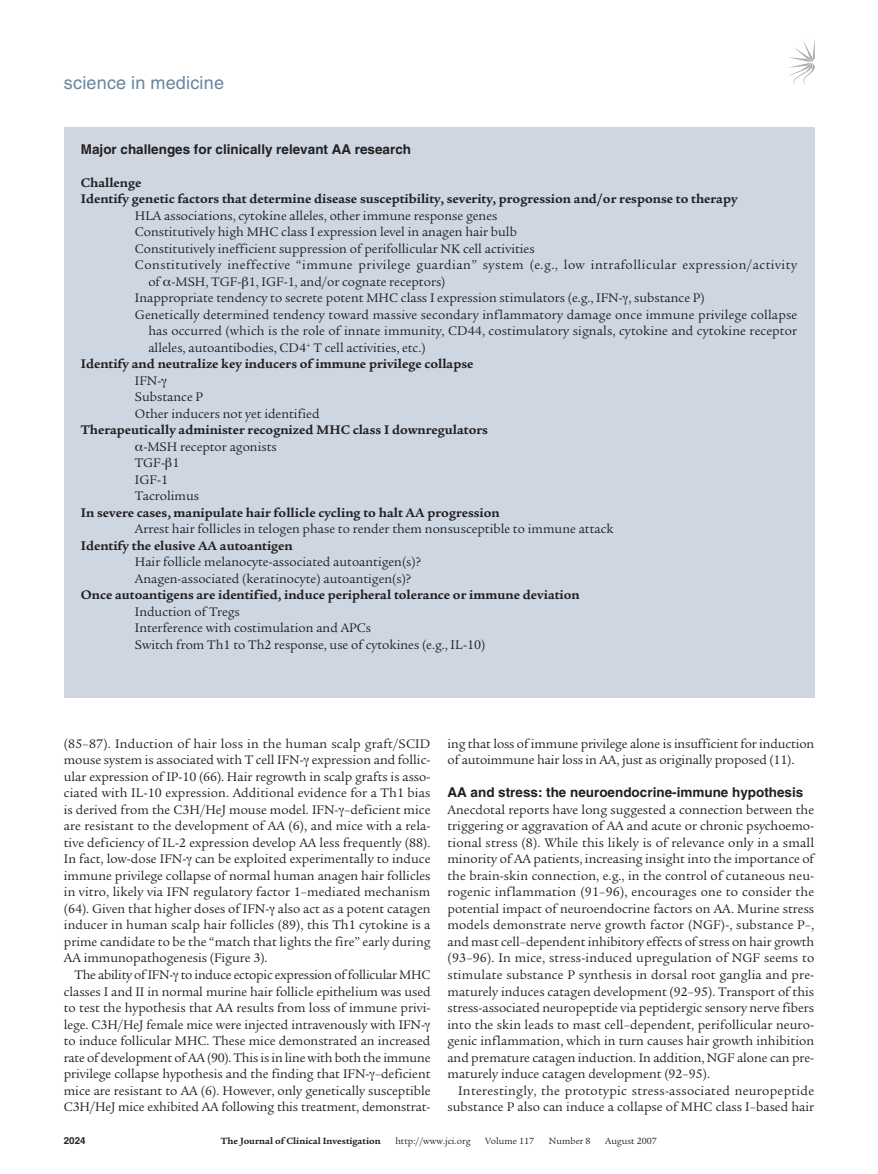
<style>
.page{position:relative;width:878px;height:1174px;background:#fff}
.page>*{position:absolute;margin:0;border:0;box-sizing:border-box;transform-origin:0 0}
.t1{font:18px "Helvetica LT Std";letter-spacing:.01em;color:#6686a1}
.t2{font:13.5px/16.5px "Legacy Serif Std";color:#231f20}
.t3{font:700 13.5px/16.5px "Legacy Serif Std";color:#231f20}
.t4{font:13.5px/16.5px "Legacy Serif Std";letter-spacing:.025em;color:#231f20;text-align:right}
.t5{font:13.5px "Legacy Serif Std";letter-spacing:.035em;color:#231f20}
.t6{font:700 13.5px "Helvetica LT Std";color:#231f20}
.t7{font:9.75px "Legacy Serif Std";color:#231f20}
.t8{font:700 9.75px "Legacy Serif Std";color:#231f20}
.t9{font:700 9.75px "Helvetica LT Std";color:#231f20}
</style>
<div class="page">
<svg style="left:788px;top:41px;width:26px;height:43px"></svg>
<div style="left:64px;top:126px;width:750px;height:571px;background:#ced6e2"></div>
<h1 class="t1" style="left:64px;top:72px;width:162px">science in medicine</h1>
<p class="t6" style="left:81px;top:141px;width:332px">Major challenges for clinically relevant AA research</p>
<p class="t3" style="left:81px;top:174px;width:658px">Challenge<br>Identify genetic factors that determine disease susceptibility, severity, progression and/or response to therapy</p>
<p class="t2" style="left:135px;top:207px;width:364px">HLA associations, cytokine alleles, other immune response genes</p>
<p class="t2" style="left:135px;top:224px;width:383px">Constitutively high MHC class I expression level in anagen hair bulb</p>
<p class="t2" style="left:135px;top:240px;width:401px">Constitutively inefficient suppression of perifollicular NK cell activities</p>
<p class="t5" style="left:135px;top:257px;width:663px">Constitutively ineffective “immune privilege guardian” system (e.g., low intrafollicular expression/activity</p>
<p class="t2" style="left:148px;top:273px;width:298px">of -MSH, TGF- 1, IGF-1, and/or cognate receptors)</p>
<p class="t2" style="left:135px;top:290px;width:571px">Inappropriate tendency to secrete potent MHC class I expression stimulators (e.g., IFN- , substance P)</p>
<p class="t2" style="left:135px;top:306px;width:663px">Genetically determined tendency toward massive secondary inflammatory damage once immune privilege collapse</p>
<p class="t2" style="left:148px;top:323px;width:650px">has occurred (which is the role of innate immunity, CD44, costimulatory signals, cytokine and cytokine receptor</p>
<p class="t2" style="left:148px;top:339px;width:279px">alleles, autoantibodies, CD4<sup>+</sup> T cell activities, etc.)</p>
<p class="t3" style="left:81px;top:356px;width:394px">Identify and neutralize key inducers of immune privilege collapse</p>
<p class="t2" style="left:135px;top:372px;width:186px">IFN-<br>Substance P<br>Other inducers not yet identified</p>
<p class="t3" style="left:81px;top:422px;width:408px">Therapeutically administer recognized MHC class I downregulators</p>
<p class="t2" style="left:135px;top:438px;width:143px;text-indent:9px">-MSH receptor agonists<br>TGF- 1<br>IGF-1<br>Tacrolimus</p>
<p class="t3" style="left:81px;top:504px;width:420px">In severe cases, manipulate hair follicle cycling to halt AA progression</p>
<p class="t2" style="left:135px;top:521px;width:480px">Arrest hair follicles in telogen phase to render them nonsusceptible to immune attack</p>
<p class="t3" style="left:81px;top:537px;width:213px">Identify the elusive AA autoantigen</p>
<p class="t2" style="left:135px;top:554px;width:288px">Hair follicle melanocyte-associated autoantigen(s)?<br>Anagen-associated (keratinocyte) autoantigen(s)?</p>
<p class="t3" style="left:81px;top:587px;width:500px">Once autoantigens are identified, induce peripheral tolerance or immune deviation</p>
<p class="t2" style="left:135px;top:603px;width:352px">Induction of Tregs<br>Interference with costimulation and APCs<br>Switch from Th1 to Th2 response, use of cytokines (e.g., IL-10)</p>
<p class="t2" style="left:64px;top:735px;width:368px;text-align:justify">(85–87). Induction of hair loss in the human scalp graft/SCID mouse system is associated with T cell IFN- expression and follic&shy;ular expression of IP-10 (66). Hair regrowth in scalp grafts is asso&shy;ciated with IL-10 expression. Additional evidence for a Th1 bias is derived from the C3H/HeJ mouse model. IFN- –deficient mice are resistant to the development of AA (6), and mice with a rela&shy;tive deficiency of IL-2 expression develop AA less frequently (88).<br>In fact, low-dose IFN- can be exploited experimentally to induce immune privilege collapse of normal human anagen hair follicles in vitro, likely via IFN regulatory factor 1–mediated mechanism (64). Given that higher doses of IFN- also act as a potent catagen inducer in human scalp hair follicles (89), this Th1 cytokine is a prime candidate to be the “match that lights the fire” early during AA immunopathogenesis (Figure 3).</p>
<p class="t2" style="left:64px;top:966px;width:368px;text-indent:11px">The ability ofIFN- to induce ectopic expression offollicular MHC classes I and II in normal murine hair follicle epithelium was used to test the hypothesis that AA results from loss of immune privi&shy;lege. C3H/HeJ female mice were injected intravenously with IFN&shy;to induce follicular MHC. These mice demonstrated an increased rate of development of AA (90). This is in line with both the immune privilege collapse hypothesis and the finding that IFN- –deficient mice are resistant to AA (6). However, only genetically susceptible C3H/HeJ mice exhibited AA following this treatment, demonstrat-</p>
<p class="t2" style="left:447px;top:735px;width:368px">ing that loss of immune privilege alone is insufficient for induction of autoimmune hair loss in AA, just as originally proposed (11).</p>
<p class="t6" style="left:447px;top:784px;width:357px">AA and stress: the neuroendocrine-immune hypothesis</p>
<p class="t2" style="left:447px;top:801px;width:368px;text-align:justify">Anecdotal reports have long suggested a connection between the triggering or aggravation of AA and acute or chronic psychoemo&shy;tional stress (8). While this likely is of relevance only in a small minority of AA patients, increasing insight into the importance of the brain-skin connection, e.g., in the control of cutaneous neu&shy;rogenic inflammation (91–96), encourages one to consider the potential impact of neuroendocrine factors on AA. Murine stress models demonstrate nerve growth factor (NGF)-, substance P–, and mast cell–dependent inhibitory effects of stress on hair growth (93–96). In mice, stress-induced upregulation of NGF seems to stimulate substance P synthesis in dorsal root ganglia and pre&shy;maturely induces catagen development (92–95). Transport of this stress-associated neuropeptide via peptidergic sensory nerve fibers into the skin leads to mast cell–dependent, perifollicular neuro&shy;genic inflammation, which in turn causes hair growth inhibition and premature catagen induction. In addition, NGF alone can pre&shy;maturely induce catagen development (92–95).</p>
<p class="t4" style="left:447px;top:1082px;width:368px">Interestingly, the prototypic stress-associated neuropeptide substance P also can induce a collapse of MHC class I–based hair</p>
<p class="t9" style="left:64px;top:1134px;width:23px">2024</p>
<p class="t8" style="left:221px;top:1135px;width:161px">The Journal of Clinical Investigation</p>
<p class="t7" style="left:395px;top:1135px;width:77px">http://www.jci.org</p>
<p class="t7" style="left:485px;top:1135px;width:50px">Volume 117</p>
<p class="t7" style="left:549px;top:1135px;width:43px">Number 8</p>
<p class="t7" style="left:605px;top:1135px;width:53px">August 2007</p>
</div>
